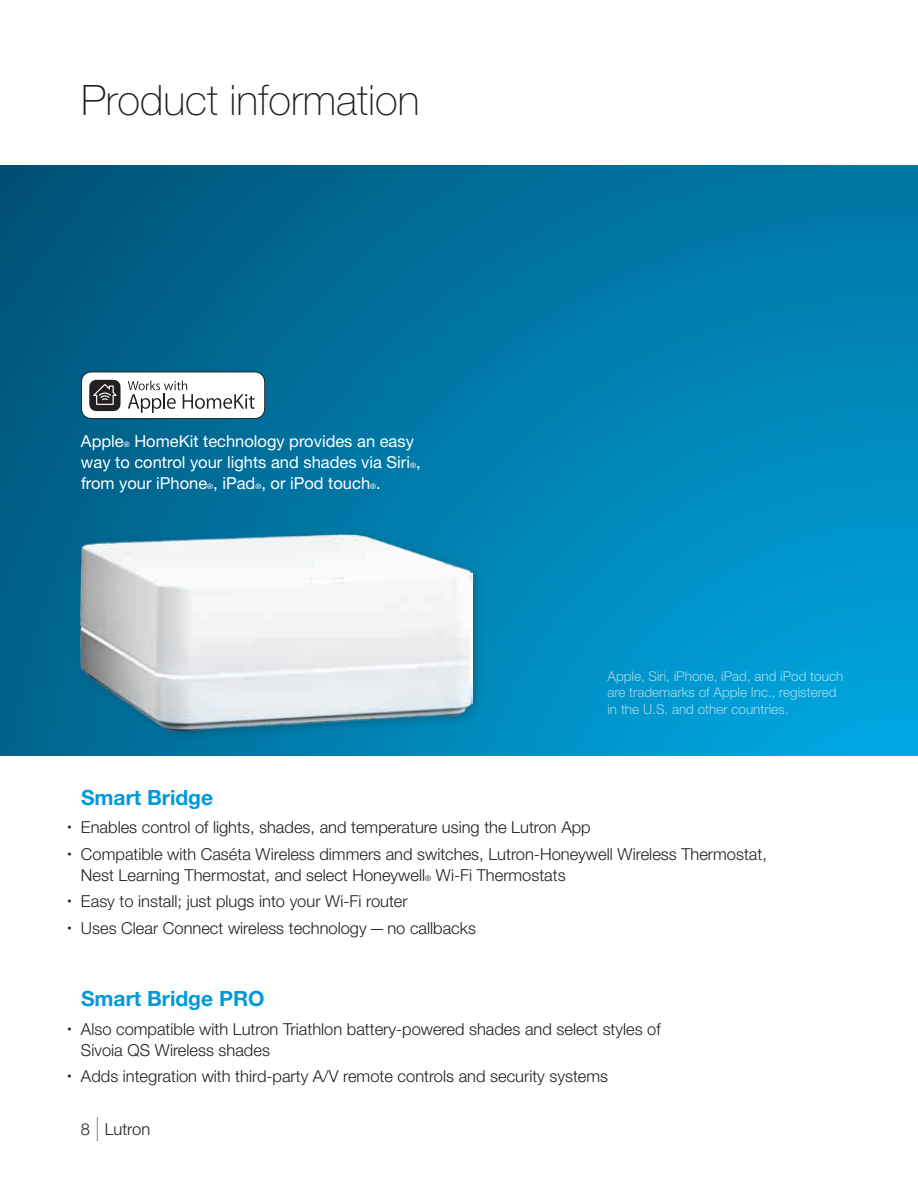
<style>
.page{position:relative;width:918px;height:1188px;background:#fff}
.page>*{position:absolute;margin:0;border:0;box-sizing:border-box;transform-origin:0 0}
.t1{font:100 42px "Helvetica Neue LT Std";color:#231f20}
.t2{font:700 21px "Helvetica Neue LT Std";color:#0099d9}
.t3{font:300 16.5px/21px "Helvetica Neue LT Std";color:#231f20}
.t4{font:16.5px/21px "Helvetica Neue LT Std";color:#fff}
.t5{font:300 13.5px/16.5px "Helvetica Neue LT Std";color:#fff}
.s1{font-size:7.5px}
.s2{font-weight:200;font-size:24px}
</style>
<div class="page">
<svg style="left:0;top:165px;width:918px;height:591px;background:#007aa8"></svg>
<div style="left:76px;top:529px;width:410px;height:214px;background:#231f20;opacity:.3"></div>
<img style="left:81px;top:534px;width:392px;height:196px">
<svg style="left:81px;top:372px;width:184px;height:47px"></svg>
<h1 class="t1" style="left:81px;top:76px;width:340px">Product information</h1>
<p class="t4" style="left:81px;top:430px;width:341px">Apple<span class="s1">®</span> HomeKit technology provides an easy way to control your lights and shades via Siri<span class="s1">®</span>, from your iPhone<span class="s1">®</span>, iPad<span class="s1">®</span>, or iPod touch<span class="s1">®</span>.</p>
<p class="t5" style="left:608px;top:667px;width:237px">Apple, Siri, iPhone, iPad, and iPod touch are trademarks of Apple Inc., registered in the U.S. and other countries.</p>
<p class="t2" style="left:81px;top:784px;width:134px">Smart Bridge</p>
<p class="t3" style="left:68px;top:817px;width:525px"><sup>•</sup> Enables control of lights, shades, and temperature using the Lutron App</p>
<p class="t3" style="left:81px;top:843px;width:687px;text-indent:-13px"><sup>•</sup> Compatible with Caséta Wireless dimmers and switches, Lutron-Honeywell Wireless Thermostat,<br>Nest Learning Thermostat, and select Honeywell<span class="s1">®</span> Wi-Fi Thermostats</p>
<p class="t3" style="left:68px;top:890px;width:342px"><sup>•</sup> Easy to install; just plugs into your Wi-Fi router</p>
<p class="t3" style="left:68px;top:917px;width:410px"><sup>•</sup> Uses Clear Connect wireless technology—no callbacks</p>
<p class="t2" style="left:81px;top:986px;width:185px">Smart Bridge PRO</p>
<p class="t3" style="left:81px;top:1018px;width:581px;text-indent:-13px"><sup>•</sup> Also compatible with Lutron Triathlon battery-powered shades and select styles of<br>Sivoia QS Wireless shades</p>
<p class="t3" style="left:68px;top:1065px;width:542px"><sup>•</sup> Adds integration with third-party A/V remote controls and security systems</p>
<p class="t3" style="left:81px;top:1118px;width:71px">8 <span class="s2">|</span> Lutron</p>
</div>
